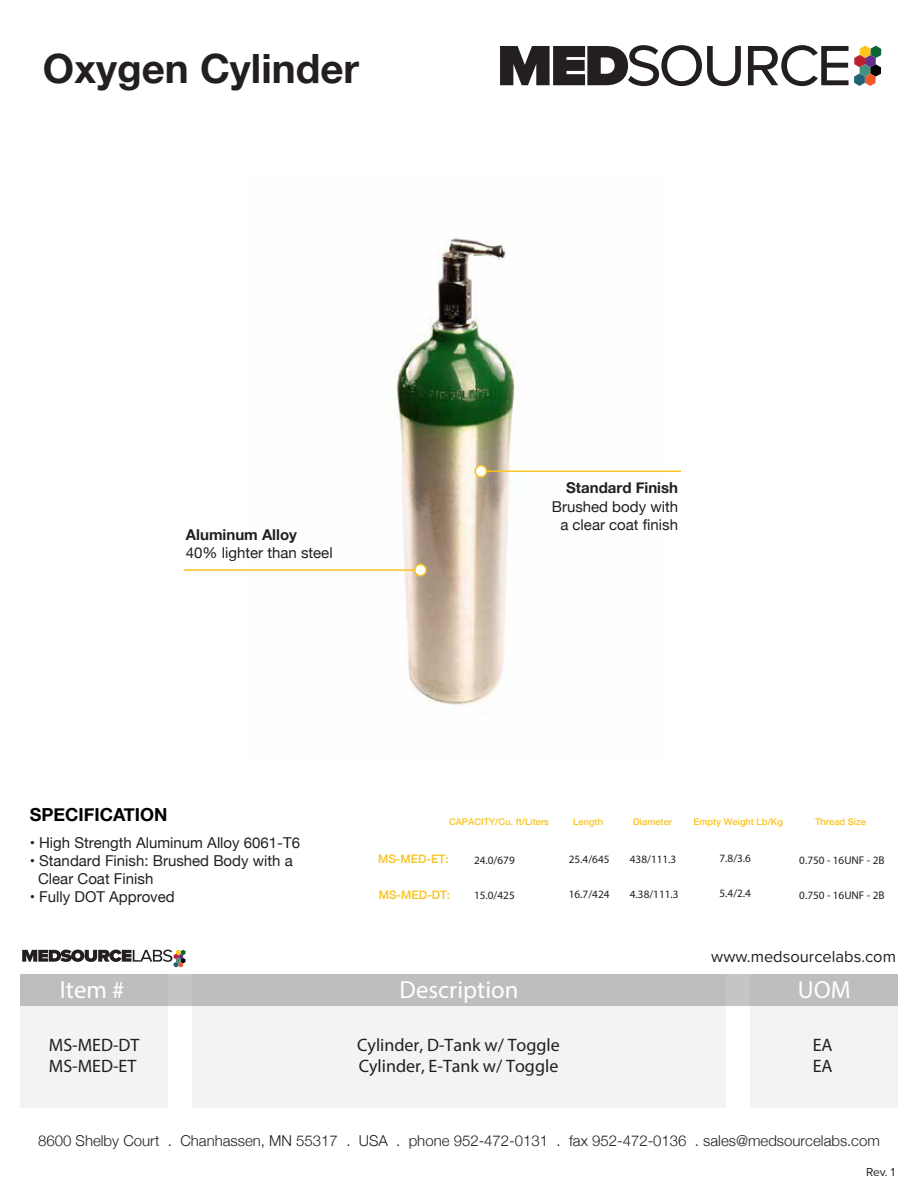
<style>
.page{position:relative;width:918px;height:1188px;background:#fff}
.page>*{position:absolute;margin:0;border:0;box-sizing:border-box;transform-origin:0 0}
.t1{font:700 40.35px "Helvetica Neue";color:#231f20}
.t2{font:24.75px "Myriad Pro";color:#fff}
.t3{font:18px/21.6px "Myriad Pro";color:#231f20}
.t4{font:700 18px "Helvetica Neue";color:#000}
.t5{font:16.5px "Proxima Nova";color:#231f20}
.t6{font:15px/18px "Helvetica Neue";color:#231f20}
.t7{font:300 15px "Helvetica Neue";color:#231f20}
.t8{font:700 15px "Helvetica Neue";color:#231f20}
.t9{font:12px "Proxima Nova";color:#231f20}
.t10{font:500 11.7px "Helvetica Neue";color:#f9c41f}
.t11{font:11.25px "Myriad Pro";color:#231f20}
.t12{font:500 9.3px "Helvetica Neue";color:#f9c41f}
</style>
<div class="page">
<div style="left:20px;top:974px;width:148px;height:133px;background:#f2f3f3"></div>
<div style="left:192px;top:974px;width:534px;height:133px;background:#f2f3f3"></div>
<div style="left:750px;top:974px;width:148px;height:133px;background:#f2f3f3"></div>
<div style="left:20px;top:974px;width:878px;height:32px;background:#bdbebf"></div>
<svg style="left:22px;top:950px;width:164px;height:17px"></svg>
<svg style="left:500px;top:45px;width:381px;height:41px"></svg>
<img style="left:393px;top:238px;width:271px;height:467px">
<hr style="left:481px;top:471px;width:200px;height:1px;background:#f9c41f">
<svg style="left:474px;top:465px;width:13px;height:13px"></svg>
<hr style="left:184px;top:569px;width:237px;height:2px;background:#f9c41f">
<svg style="left:414px;top:564px;width:13px;height:13px"></svg>
<h1 class="t1" style="left:43px;top:37px;width:318px">Oxygen Cylinder</h1>
<p class="t8" style="left:186px;top:523px;width:113px">Aluminum Alloy</p>
<p class="t6" style="left:186px;top:544px;width:148px">40% lighter than steel</p>
<p class="t8" style="left:566px;top:476px;width:113px">Standard Finish</p>
<p class="t6" style="left:552px;top:499px;width:128px;text-align:center">Brushed body with a clear coat finish</p>
<p class="t4" style="left:30px;top:801px;width:139px">SPECIFICATION</p>
<p class="t6" style="left:30px;top:835px;width:272px">• High Strength Aluminum Alloy 6061-T6</p>
<p class="t6" style="left:38px;top:853px;width:256px;text-indent:-8px">• Standard Finish: Brushed Body with a<br>Clear Coat Finish</p>
<p class="t6" style="left:30px;top:889px;width:147px">• Fully DOT Approved</p>
<p class="t12" style="left:449px;top:814px;width:102px">CAPACITY/Cu. ft/Liters</p>
<p class="t12" style="left:573px;top:814px;width:31px">Length</p>
<p class="t12" style="left:633px;top:814px;width:41px">Diameter</p>
<p class="t12" style="left:694px;top:814px;width:91px">Empty Weight Lb/Kg</p>
<p class="t12" style="left:815px;top:814px;width:52px">Thread Size</p>
<p class="t11" style="left:799px;top:853px;width:87px">0.750 - 16UNF - 2B</p>
<p class="t11" style="left:799px;top:889px;width:87px">0.750 - 16UNF - 2B</p>
<p class="t11" style="left:720px;top:851px;width:33px">7.8/3.6</p>
<p class="t10" style="left:378px;top:849px;width:72px">MS-MED-ET:</p>
<p class="t11" style="left:474px;top:853px;width:42px">24.0/679</p>
<p class="t11" style="left:474px;top:888px;width:42px">15.0/425</p>
<p class="t11" style="left:630px;top:852px;width:48px">438/111.3</p>
<p class="t11" style="left:630px;top:887px;width:50px">4.38/111.3</p>
<p class="t11" style="left:569px;top:852px;width:42px">25.4/645</p>
<p class="t11" style="left:569px;top:888px;width:42px">16.7/424</p>
<p class="t10" style="left:379px;top:886px;width:73px">MS-MED-DT:</p>
<p class="t11" style="left:720px;top:887px;width:33px">5.4/2.4</p>
<p class="t5" style="left:711px;top:944px;width:186px">www.medsourcelabs.com</p>
<h2 class="t2" style="left:60px;top:975px;width:66px">Item #</h2>
<h2 class="t2" style="left:400px;top:975px;width:120px">Description</h2>
<h2 class="t2" style="left:798px;top:975px;width:54px">UOM</h2>
<p class="t3" style="left:357px;top:1034px;width:204px">Cylinder, D-Tank w/ Toggle<br>Cylinder, E-Tank w/ Toggle</p>
<p class="t3" style="left:49px;top:1034px;width:92px">MS-MED-DT<br>MS-MED-ET</p>
<p class="t3" style="left:813px;top:1034px;width:21px">EA<br>EA</p>
<p class="t7" style="left:38px;top:1129px;width:843px">8600 Shelby Court . Chanhassen, MN 55317 . USA . phone 952-472-0131 . fax 952-472-0136 . sales@medsourcelabs.com</p>
<p class="t9" style="left:866px;top:1163px;width:30px">Rev. 1</p>
</div>
